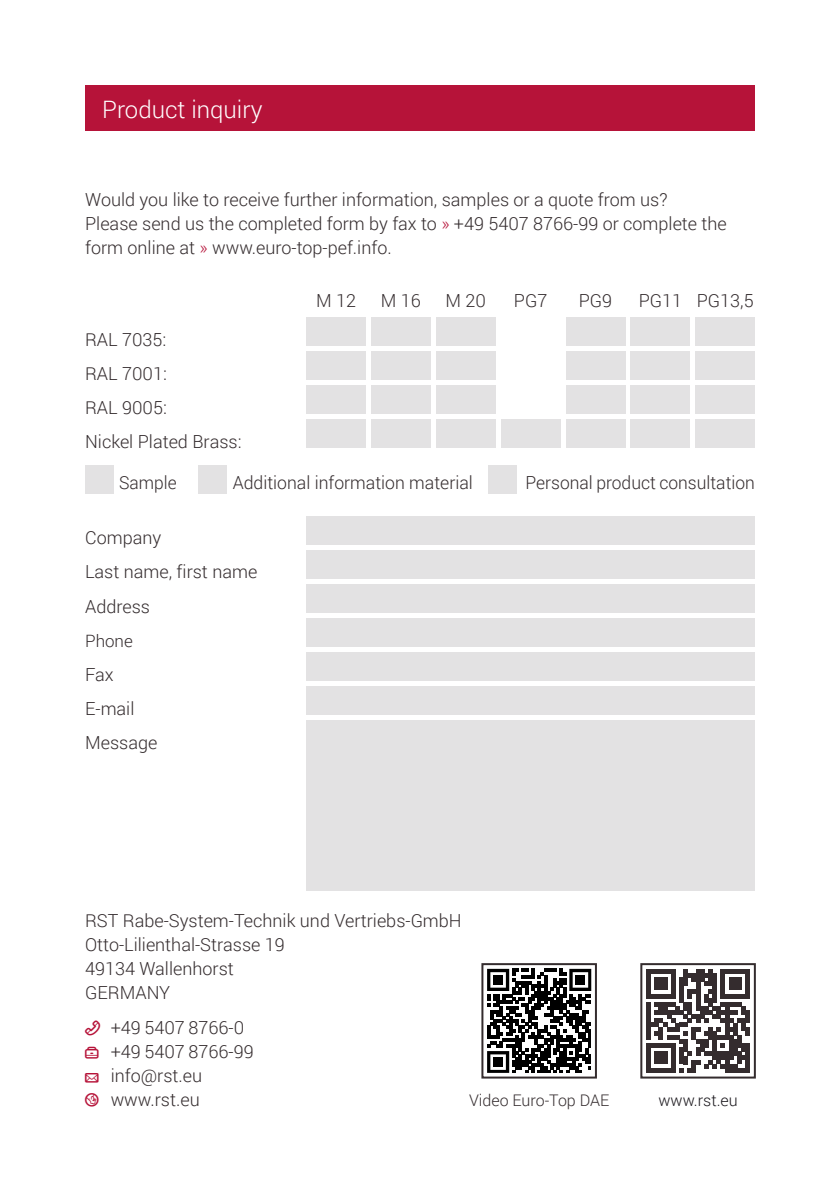
<style>
.page{position:relative;width:840px;height:1191px;background:#fff}
.page>*{position:absolute;margin:0;border:0;box-sizing:border-box;transform-origin:0 0}
.t1{font:300 24px "Roboto";color:#fff}
.t2{font:300 18px/24px "Roboto";color:#342c2e}
.t3{font:300 18px "Roboto";color:#342c2e;scale:.96 1}
.t4{font:300 17px "Roboto";color:#342c2e}
.t5{font:300 16px "Roboto";color:#342c2e}
.t6{font:300 16px "Roboto";color:#1a171c}
.s1{color:#b61339}
</style>
<div class="page">
<svg style="left:646px;top:969px;width:103px;height:103px"></svg>
<div style="left:85px;top:85px;width:669px;height:45px;background:#b61339"></div>
<div style="left:306px;top:516px;width:448px;height:28px;background:#e3e2e3"></div>
<div style="left:306px;top:550px;width:448px;height:28px;background:#e3e2e3"></div>
<div style="left:306px;top:584px;width:448px;height:28px;background:#e3e2e3"></div>
<div style="left:306px;top:618px;width:448px;height:28px;background:#e3e2e3"></div>
<div style="left:306px;top:652px;width:448px;height:28px;background:#e3e2e3"></div>
<div style="left:306px;top:686px;width:448px;height:28px;background:#e3e2e3"></div>
<div style="left:306px;top:720px;width:448px;height:170px;background:#e3e2e3"></div>
<div style="left:85px;top:465px;width:28px;height:28px;background:#e3e2e3"></div>
<div style="left:198px;top:465px;width:29px;height:28px;background:#e3e2e3"></div>
<div style="left:481px;top:963px;width:115px;height:115px;border:2px solid #342c2e"></div>
<svg style="left:487px;top:968px;width:104px;height:104px"></svg>
<div style="left:493px;top:975px;width:9px;height:9px;background:#000"></div>
<div style="left:575px;top:975px;width:10px;height:9px;background:#000"></div>
<div style="left:493px;top:1057px;width:9px;height:9px;background:#000"></div>
<div style="left:640px;top:963px;width:115px;height:115px;border:2px solid #342c2e"></div>
<div style="left:488px;top:465px;width:28px;height:28px;background:#e3e2e3"></div>
<div style="left:306px;top:317px;width:59px;height:29px;background:#e3e2e3"></div>
<div style="left:306px;top:351px;width:59px;height:29px;background:#e3e2e3"></div>
<div style="left:306px;top:386px;width:59px;height:28px;background:#e3e2e3"></div>
<div style="left:695px;top:317px;width:59px;height:29px;background:#e3e2e3"></div>
<div style="left:695px;top:351px;width:59px;height:29px;background:#e3e2e3"></div>
<div style="left:695px;top:386px;width:59px;height:28px;background:#e3e2e3"></div>
<div style="left:371px;top:317px;width:59px;height:29px;background:#e3e2e3"></div>
<div style="left:371px;top:351px;width:59px;height:29px;background:#e3e2e3"></div>
<div style="left:371px;top:386px;width:59px;height:28px;background:#e3e2e3"></div>
<div style="left:436px;top:317px;width:59px;height:29px;background:#e3e2e3"></div>
<div style="left:436px;top:351px;width:59px;height:29px;background:#e3e2e3"></div>
<div style="left:436px;top:386px;width:59px;height:28px;background:#e3e2e3"></div>
<div style="left:565px;top:317px;width:59px;height:29px;background:#e3e2e3"></div>
<div style="left:565px;top:351px;width:59px;height:29px;background:#e3e2e3"></div>
<div style="left:565px;top:386px;width:59px;height:28px;background:#e3e2e3"></div>
<div style="left:630px;top:317px;width:59px;height:29px;background:#e3e2e3"></div>
<div style="left:630px;top:351px;width:59px;height:29px;background:#e3e2e3"></div>
<div style="left:630px;top:386px;width:59px;height:28px;background:#e3e2e3"></div>
<div style="left:306px;top:420px;width:59px;height:28px;background:#e3e2e3"></div>
<div style="left:501px;top:420px;width:59px;height:28px;background:#e3e2e3"></div>
<div style="left:695px;top:420px;width:59px;height:28px;background:#e3e2e3"></div>
<div style="left:371px;top:420px;width:59px;height:28px;background:#e3e2e3"></div>
<div style="left:436px;top:420px;width:59px;height:28px;background:#e3e2e3"></div>
<div style="left:565px;top:420px;width:59px;height:28px;background:#e3e2e3"></div>
<div style="left:630px;top:420px;width:59px;height:28px;background:#e3e2e3"></div>
<h1 class="t1" style="left:102px;top:92px;width:162px">Product inquiry</h1>
<p class="t2" style="left:85px;top:187px;width:643px">Would you like to receive further information, samples or a quote from us?<br>Please send us the completed form by fax to <span class="s1">»</span> +49 5407 8766-99 or complete the form online at <span class="s1">»</span> www.euro-top-pef.info.</p>
<p class="t2" style="left:85px;top:327px;width:83px">RAL 7035:</p>
<p class="t2" style="left:85px;top:361px;width:83px">RAL 7001:</p>
<p class="t2" style="left:85px;top:395px;width:83px">RAL 9005:</p>
<p class="t2" style="left:85px;top:429px;width:158px">Nickel Plated Brass:</p>
<p class="t2" style="left:316px;top:288px;width:41px">M 12</p>
<p class="t2" style="left:381px;top:288px;width:41px">M 16</p>
<p class="t2" style="left:445px;top:288px;width:42px">M 20</p>
<p class="t2" style="left:513px;top:288px;width:35px">PG7</p>
<p class="t2" style="left:578px;top:288px;width:35px">PG9</p>
<p class="t2" style="left:638px;top:288px;width:116px">PG11 PG13,5</p>
<p class="t3" style="left:119px;top:470px;width:61px">Sample</p>
<p class="t2" style="left:232px;top:469px;width:241px">Additional information material</p>
<p class="t2" style="left:85px;top:520px;width:173px;line-height:34px">Company<br>Last name, first name<br>Address</p>
<p class="t4" style="left:85px;top:628px;width:49px">Phone</p>
<p class="t2" style="left:85px;top:656px;width:74px;line-height:34px">Fax<br>E-mail<br>Message</p>
<p class="t2" style="left:525px;top:469px;width:231px">Personal product consultation</p>
<p class="t2" style="left:85px;top:907px;width:378px">RST Rabe-System-Technik und Vertriebs-GmbH<br>Otto-Lilienthal-Strasse 19<br>49134 Wallenhorst<br>GERMANY</p>
<p class="t2" style="left:111px;top:1014px;width:144px">+49 5407 8766-0 +49 5407 8766-99 info@rst.eu www.rst.eu</p>
<p class="t5" style="left:468px;top:1089px;width:142px">Video Euro-Top DAE</p>
<p class="t6" style="left:658px;top:1089px;width:81px">www.rst.eu</p>
</div>
